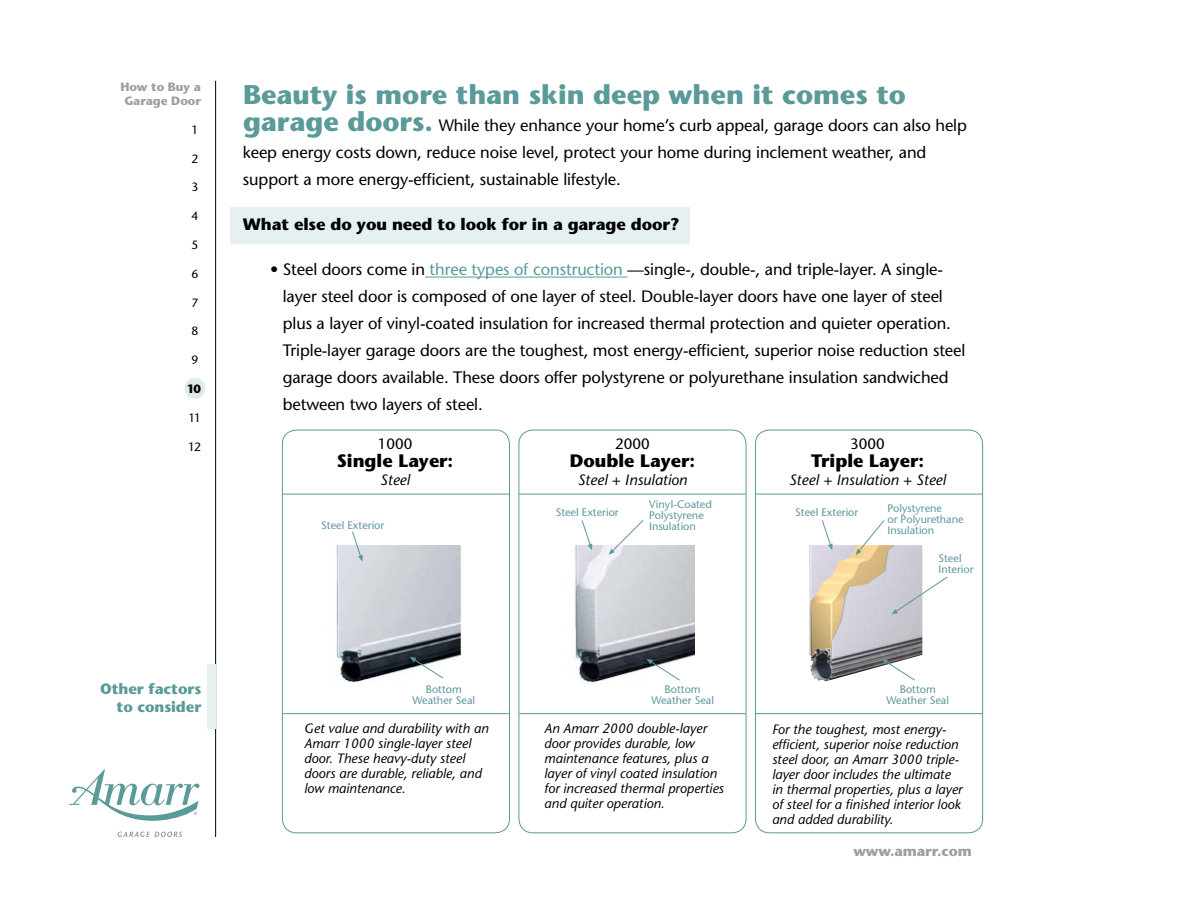
<style>
.page{position:relative;width:1188px;height:918px;background:#fff}
.page>*{position:absolute;margin:0;border:0;box-sizing:border-box;transform-origin:0 0}
.t1{font:700 27px "Stone Sans";color:#5a9a98}
.t2{font:700 18px "Stone Sans";color:#000}
.t3{font:16.5px/27px "Stone Sans";letter-spacing:-.005em;color:#000}
.t4{font:700 16.5px "Stone Sans";letter-spacing:-.005em;color:#000}
.t5{font:italic 15px "Stone Sans";color:#000}
.t6{font:700 15px/18px "Stone Sans";letter-spacing:-.005em;color:#5a9a98;text-align:right}
.t7{font:15px "Stone Sans";color:#000}
.t8{font:700 14.25px "Stone Sans";letter-spacing:-.005em;color:#9d9fa2}
.t9{font:italic 13.5px/15px "Stone Sans";color:#000}
.t10{font:700 12px/14.4px "Stone Sans";letter-spacing:-.005em;color:#9d9fa2;text-align:center}
.t11{font:12px "Stone Sans";color:#000}
.t12{font:700 12px "Stone Sans";color:#000}
.t13{font:10.95px/10.9px "Stone Sans";color:#5c969e}
.s1{font-weight:700;font-size:27px;color:#5a9a98}
.s2{color:#5a9a98}
</style>
<div class="page">
<div style="left:230px;top:207px;width:460px;height:36px;background:#e6f0f0"></div>
<hr style="left:425px;top:277px;width:202px;height:1px;background:#5a9a98">
<hr style="left:215px;top:81px;width:1px;height:756px;background:#000">
<svg style="left:69px;top:770px;width:131px;height:67px"></svg>
<div style="left:282px;top:430px;width:228px;height:403px;border:1px solid #5a9a98;border-radius:14px"></div>
<div style="left:519px;top:430px;width:227px;height:403px;border:1px solid #5a9a98;border-radius:14px"></div>
<div style="left:755px;top:430px;width:228px;height:403px;border:1px solid #5a9a98;border-radius:14px"></div>
<img style="left:574px;top:545px;width:120px;height:138px">
<svg style="left:609px;top:520px;width:35px;height:35px"></svg>
<svg style="left:581px;top:520px;width:11px;height:30px"></svg>
<svg style="left:646px;top:659px;width:35px;height:22px"></svg>
<img style="left:336px;top:545px;width:125px;height:138px">
<svg style="left:352px;top:531px;width:11px;height:31px"></svg>
<svg style="left:410px;top:657px;width:34px;height:22px"></svg>
<img style="left:809px;top:545px;width:113px;height:137px">
<svg style="left:891px;top:576px;width:57px;height:39px"></svg>
<svg style="left:856px;top:520px;width:29px;height:35px"></svg>
<svg style="left:821px;top:520px;width:12px;height:30px"></svg>
<svg style="left:882px;top:659px;width:34px;height:22px"></svg>
<hr style="left:519px;top:494px;width:227px;height:1px;background:#5a9a98">
<hr style="left:283px;top:494px;width:227px;height:1px;background:#5a9a98">
<hr style="left:756px;top:494px;width:226px;height:1px;background:#5a9a98">
<hr style="left:519px;top:713px;width:227px;height:1px;background:#5a9a98">
<hr style="left:283px;top:713px;width:226px;height:1px;background:#5a9a98">
<hr style="left:756px;top:713px;width:226px;height:1px;background:#5a9a98">
<div style="left:185px;top:378px;width:20px;height:21px;background:#deebea;border-radius:50%"></div>
<div style="left:207px;top:664px;width:8px;height:65px;background:#e6f0f0"></div>
<p class="t10" style="left:120px;top:79px;width:82px">How to Buy a<br>Garage Door</p>
<p class="t11" style="left:191px;top:122px;width:8px">1</p>
<p class="t11" style="left:191px;top:151px;width:8px">2</p>
<p class="t11" style="left:191px;top:180px;width:8px">3</p>
<p class="t11" style="left:191px;top:209px;width:8px">4</p>
<p class="t11" style="left:191px;top:237px;width:8px">5</p>
<p class="t11" style="left:191px;top:266px;width:8px">6</p>
<p class="t11" style="left:191px;top:295px;width:8px">7</p>
<p class="t11" style="left:191px;top:324px;width:8px">8</p>
<p class="t11" style="left:191px;top:353px;width:8px">9</p>
<p class="t12" style="left:187px;top:381px;width:16px">10</p>
<p class="t11" style="left:188px;top:410px;width:14px">11</p>
<p class="t11" style="left:188px;top:439px;width:14px">12</p>
<h1 class="t1" style="left:243px;top:78px;width:665px">Beauty is more than skin deep when it comes to</h1>
<p class="t3" style="left:243px;top:112px;width:726px"><span class="s1">garage doors.</span> While they enhance your home’s curb appeal, garage doors can also help keep energy costs down, reduce noise level, protect your home during inclement weather, and support a more energy-efficient, sustainable lifestyle.</p>
<p class="t4" style="left:243px;top:214px;width:438px">What else do you need to look for in a garage door?</p>
<p class="t3" style="left:283px;top:256px;width:684px;text-indent:-13px">• Steel doors come in <span class="s2">three types of construction</span> —single-, double-, and triple-layer. A single&shy;layer steel door is composed of one layer of steel. Double-layer doors have one layer of steel plus a layer of vinyl-coated insulation for increased thermal protection and quieter operation.<br>Triple-layer garage doors are the toughest, most energy-efficient, superior noise reduction steel garage doors available. These doors offer polystyrene or polyurethane insulation sandwiched between two layers of steel.</p>
<p class="t7" style="left:378px;top:434px;width:36px">1000</p>
<p class="t2" style="left:337px;top:449px;width:118px">Single Layer:</p>
<p class="t5" style="left:380px;top:470px;width:31px">Steel</p>
<p class="t13" style="left:321px;top:519px;width:65px">Steel Exterior</p>
<p class="t7" style="left:615px;top:434px;width:36px">2000</p>
<p class="t2" style="left:570px;top:449px;width:127px">Double Layer:</p>
<p class="t5" style="left:578px;top:470px;width:111px">Steel + Insulation</p>
<p class="t7" style="left:850px;top:434px;width:36px">3000</p>
<p class="t2" style="left:811px;top:449px;width:115px">Triple Layer:</p>
<p class="t5" style="left:789px;top:470px;width:158px">Steel + Insulation + Steel</p>
<p class="t13" style="left:556px;top:506px;width:65px">roi retxEleetS</p>
<p class="t13" style="left:649px;top:498px;width:64px">Vinyl-Coated<br>Polystyrene<br>Insulation</p>
<p class="t13" style="left:795px;top:506px;width:65px">roi retxEleetS</p>
<p class="t13" style="left:887px;top:502px;width:78px">Polystyrene<br>or Polyurethane<br>Insulation</p>
<p class="t13" style="left:939px;top:553px;width:37px">Steel<br>Interior</p>
<p class="t6" style="left:100px;top:680px;width:103px">Other factors to consider</p>
<p class="t13" style="left:413px;top:683px;width:64px;text-align:center">Bottom<br>Weather Seal</p>
<p class="t9" style="left:304px;top:721px;width:186px">Get value and durability with an<br>Amarr 1000 single-layer steel door. These heavy-duty steel doors are durable, reliable, and low maintenance.</p>
<p class="t13" style="left:651px;top:683px;width:64px;text-align:center">Bottom<br>Weather Seal</p>
<p class="t9" style="left:544px;top:721px;width:181px">An Amarr 2000 double-layer door provides durable, low maintenance features, plus a layer of vinyl coated insulation for increased thermal properties and quiter operation.</p>
<p class="t13" style="left:887px;top:683px;width:64px;text-align:center">Bottom<br>Weather Seal</p>
<p class="t9" style="left:772px;top:721px;width:192px">For the toughest, most energy&shy;efficient, superior noise reduction steel door, an Amarr 3000 triple&shy;layer door includes the ultimate in thermal properties, plus a layer of steel for a finished interior look and added durability.</p>
<p class="t8" style="left:853px;top:842px;width:120px">www.amarr.com</p>
</div>
